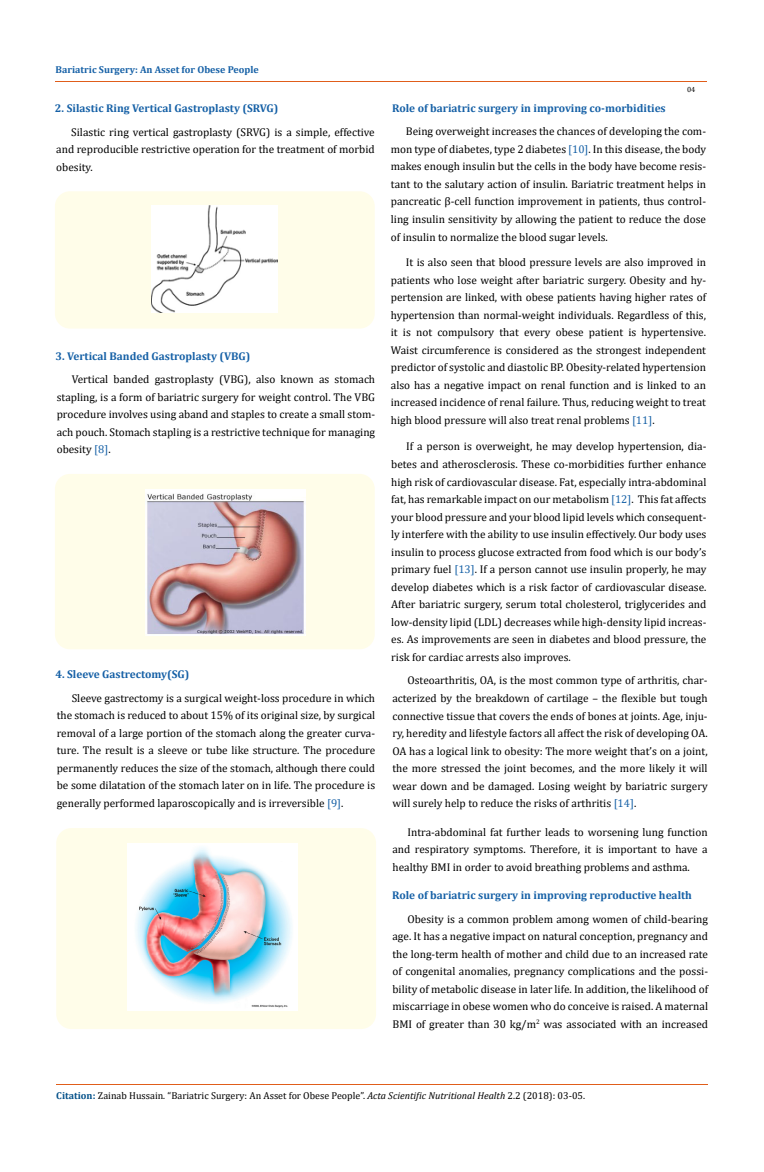
<style>
.page{position:relative;width:764px;height:1172px;background:#fff}
.page>*{position:absolute;margin:0;border:0;box-sizing:border-box;transform-origin:0 0}
.t1{font:11.25px/17.5px "Cambria";color:#000;text-align:justify}
.t2{font:700 11.25px "Cambria";color:#1560a6}
.t3{font:10px "Cambria";color:#000}
.t4{font:700 10px "Cambria";color:#1560a6}
.t5{font:7.5px "Cambria";color:#000}
.s1{color:#1560a6}
.s2{font-weight:700;color:#035089}
.s3{font-style:italic}
</style>
<div class="page">
<hr style="left:55px;top:82px;width:651px;height:1px;background:#e05d1a">
<div style="left:55px;top:191px;width:320px;height:137px;background:#fffde9;border-radius:15px"></div>
<img style="left:151px;top:205px;width:126px;height:108px">
<div style="left:55px;top:474px;width:320px;height:175px;background:#fffde9;border-radius:15px"></div>
<img style="left:145px;top:489px;width:160px;height:146px">
<div style="left:56px;top:828px;width:320px;height:200px;background:#fffde9;border-radius:15px"></div>
<img style="left:128px;top:843px;width:170px;height:167px">
<hr style="left:56px;top:1083px;width:651px;height:1px;background:#e05d1a">
<p class="t4" style="left:56px;top:63px;width:205px">Bariatric Surgery: An Asset for Obese People</p>
<p class="t2" style="left:55px;top:101px;width:225px">2. Silastic Ring Vertical Gastroplasty (SRVG)</p>
<p class="t1" style="left:56px;top:123px;width:320px;text-indent:15px">Silastic ring vertical gastroplasty (SRVG) is a simple, effective and reproducible restrictive operation for the treatment of morbid obesity.</p>
<p class="t2" style="left:55px;top:348px;width:196px">3. Vertical Banded Gastroplasty (VBG)</p>
<p class="t1" style="left:57px;top:371px;width:320px;text-indent:15px">Vertical banded gastroplasty (VBG), also known as stomach stapling, is a form of bariatric surgery for weight control. The VBG procedure involves using aband and staples to create a small stom&shy;ach pouch. Stomach stapling is a restrictive technique for managing obesity <span class="s1">[8]</span>.</p>
<p class="t2" style="left:55px;top:666px;width:135px">4. Sleeve Gastrectomy(SG)</p>
<p class="t1" style="left:57px;top:689px;width:320px;text-indent:15px">Sleeve gastrectomy is a surgical weight-loss procedure in which the stomach is reduced to about 15% of its original size, by surgical removal of a large portion of the stomach along the greater curva&shy;ture. The result is a sleeve or tube like structure. The procedure permanently reduces the size of the stomach, although there could be some dilatation of the stomach later on in life. The procedure is generally performed laparoscopically and is irreversible <span class="s1">[9]</span>.</p>
<p class="t2" style="left:392px;top:101px;width:275px">Role of bariatric surgery in improving co-morbidities</p>
<p class="t5" style="left:687px;top:85px;width:10px">04</p>
<p class="t1" style="left:391px;top:123px;width:317px;text-indent:15px">Being overweight increases the chances of developing the com&shy;mon type of diabetes, type 2 diabetes <span class="s1">[10]</span>. In this disease, the body makes enough insulin but the cells in the body have become resis&shy;tant to the salutary action of insulin. Bariatric treatment helps in pancreatic β-cell function improvement in patients, thus control&shy;ling insulin sensitivity by allowing the patient to reduce the dose of insulin to normalize the blood sugar levels.</p>
<p class="t1" style="left:391px;top:253px;width:317px;text-indent:15px">It is also seen that blood pressure levels are also improved in patients who lose weight after bariatric surgery. Obesity and hy&shy;pertension are linked, with obese patients having higher rates of hypertension than normal-weight individuals. Regardless of this, it is not compulsory that every obese patient is hypertensive.<br>Waist circumference is considered as the strongest independent predictor of systolic and diastolic BP. Obesity-related hypertension also has a negative impact on renal function and is linked to an increased incidence of renal failure. Thus, reducing weight to treat high blood pressure will also treat renal problems <span class="s1">[11]</span>.</p>
<p class="t1" style="left:391px;top:438px;width:317px;text-indent:15px">If a person is overweight, he may develop hypertension, dia&shy;betes and atherosclerosis. These co-morbidities further enhance high risk of cardiovascular disease. Fat, especially intra-abdominal fat, has remarkable impact on our metabolism <span class="s1">[12]</span>. This fat affects your blood pressure and your blood lipid levels which consequent&shy;ly interfere with the ability to use insulin effectively. Our body uses insulin to process glucose extracted from food which is our body’s primary fuel <span class="s1">[13]</span>. If a person cannot use insulin properly, he may develop diabetes which is a risk factor of cardiovascular disease.<br>After bariatric surgery, serum total cholesterol, triglycerides and low-density lipid (LDL) decreases while high-density lipid increas&shy;es. As improvements are seen in diabetes and blood pressure, the risk for cardiac arrests also improves.</p>
<p class="t1" style="left:392px;top:671px;width:317px;text-indent:15px">Osteoarthritis, OA, is the most common type of arthritis, char&shy;acterized by the breakdown of cartilage – the flexible but tough connective tissue that covers the ends of bones at joints. Age, inju&shy;ry, heredity and lifestyle factors all affect the risk of developing OA.<br>OA has a logical link to obesity: The more weight that’s on a joint, the more stressed the joint becomes, and the more likely it will wear down and be damaged. Losing weight by bariatric surgery will surely help to reduce the risks of arthritis <span class="s1">[14]</span>.</p>
<p class="t1" style="left:392px;top:822px;width:317px;text-indent:15px">Intra-abdominal fat further leads to worsening lung function and respiratory symptoms. Therefore, it is important to have a healthy BMI in order to avoid breathing problems and asthma.</p>
<p class="t2" style="left:392px;top:886px;width:301px">Role of bariatric surgery in improving reproductive health</p>
<p class="t1" style="left:392px;top:910px;width:317px;text-indent:15px">Obesity is a common problem among women of child-bearing age. It has a negative impact on natural conception, pregnancy and the long-term health of mother and child due to an increased rate of congenital anomalies, pregnancy complications and the possi&shy;bility of metabolic disease in later life. In addition, the likelihood of miscarriage in obese women who do conceive is raised. A maternal BMI of greater than 30 kg/m<sup>2</sup> was associated with an increased</p>
<p class="t3" style="left:56px;top:1089px;width:530px"><span class="s2">Citation:</span> Zainab Hussain<span class="s3">.</span> “Bariatric Surgery: An Asset for Obese People”. <span class="s3">Acta Scientific Nutritional Health</span> 2.2 (2018): 03-05.</p>
</div>
